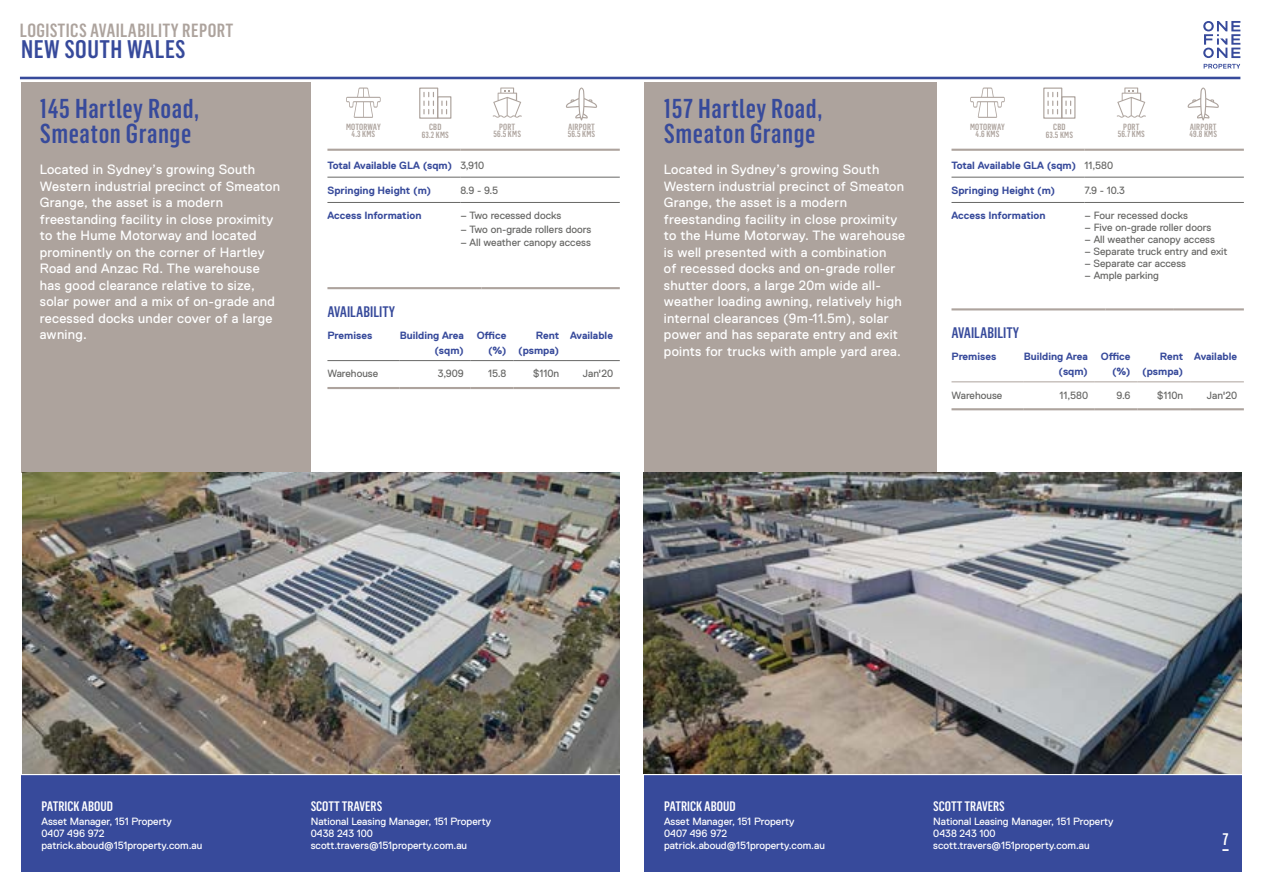
<style>
.page{position:relative;width:1263px;height:893px;background:#fff}
.page>*{position:absolute;margin:0;border:0;box-sizing:border-box;transform-origin:0 0}
.t1{font:500 26.85px/25.5px "Flama Condensed";letter-spacing:.02em;color:#374a9b}
.t2{font:500 25.05px "Flama Condensed";letter-spacing:.02em;color:#374a9b}
.t3{font:500 18.75px "Flama Condensed";letter-spacing:.02em;color:#ada39d}
.t4{font:500 16.5px "Flama Condensed";color:#fff}
.t5{font:500 15px "Flama Condensed";color:#374a9b}
.t6{font:13.5px/16.5px "Replica";letter-spacing:.02em;color:#fff}
.t7{font:500 13.5px "Flama Condensed";color:#fff}
.t8{font:10.5px/12px "Replica";color:#fff}
.t9{font:10.5px "Replica";color:#686866}
.t10{font:700 10.5px/15.3px "Replica";color:#374a9b;text-align:right}
.t11{font:500 8.85px/7.5px "Flama Condensed";letter-spacing:.02em;color:#ada39d;text-align:center}
.s1{font-weight:400;color:#686866}
</style>
<div class="page">
<div style="left:644px;top:775px;width:597px;height:97px;background:#374a9b"></div>
<div style="left:21px;top:82px;width:290px;height:391px;background:#ada39d"></div>
<div style="left:644px;top:82px;width:292px;height:391px;background:#ada39d"></div>
<div style="left:21px;top:775px;width:599px;height:97px;background:#374a9b"></div>
<hr style="left:20px;top:77px;width:1220px;height:2px;background:#374a9b">
<svg style="left:1204px;top:64px;width:36px;height:5px"></svg>
<svg style="left:1203px;top:21px;width:37px;height:37px"></svg>
<svg style="left:1222px;top:849px;width:6px;height:2px"></svg>
<img style="left:23px;top:472px;width:597px;height:301px">
<svg style="left:346px;top:88px;width:35px;height:30px"></svg>
<div style="left:419px;top:88px;width:19px;height:31px;border:1px solid #ada39d"></div>
<div style="left:437px;top:96px;width:14px;height:23px;border:1px solid #ada39d"></div>
<svg style="left:441px;top:101px;width:6px;height:13px"></svg>
<svg style="left:423px;top:92px;width:11px;height:22px"></svg>
<svg style="left:492px;top:88px;width:30px;height:30px"></svg>
<svg style="left:566px;top:88px;width:31px;height:32px"></svg>
<svg style="left:327px;top:176px;width:293px;height:1px"></svg>
<hr style="left:327px;top:177px;width:133px;height:1px;background:#686866">
<hr style="left:460px;top:177px;width:160px;height:1px;background:#686866">
<hr style="left:327px;top:202px;width:133px;height:1px;background:#686866">
<hr style="left:460px;top:202px;width:160px;height:1px;background:#686866">
<hr style="left:327px;top:149px;width:133px;height:2px;background:#ada39d">
<hr style="left:460px;top:149px;width:160px;height:2px;background:#ada39d">
<hr style="left:327px;top:287px;width:155px;height:2px;background:#ada39d">
<hr style="left:482px;top:287px;width:67px;height:2px;background:#ada39d">
<hr style="left:549px;top:287px;width:71px;height:2px;background:#ada39d">
<svg style="left:328px;top:361px;width:292px;height:1px"></svg>
<hr style="left:327px;top:360px;width:73px;height:1px;background:#686866">
<hr style="left:400px;top:360px;width:71px;height:1px;background:#686866">
<hr style="left:471px;top:360px;width:42px;height:1px;background:#686866">
<hr style="left:513px;top:360px;width:53px;height:1px;background:#686866">
<hr style="left:566px;top:360px;width:54px;height:1px;background:#686866">
<hr style="left:327px;top:387px;width:73px;height:2px;background:#ada39d">
<hr style="left:400px;top:387px;width:71px;height:2px;background:#ada39d">
<hr style="left:471px;top:387px;width:42px;height:2px;background:#ada39d">
<hr style="left:513px;top:387px;width:53px;height:2px;background:#ada39d">
<hr style="left:566px;top:387px;width:54px;height:2px;background:#ada39d">
<img style="left:644px;top:472px;width:597px;height:301px">
<svg style="left:970px;top:88px;width:35px;height:30px"></svg>
<div style="left:1043px;top:88px;width:19px;height:31px;border:1px solid #ada39d"></div>
<div style="left:1061px;top:96px;width:14px;height:23px;border:1px solid #ada39d"></div>
<svg style="left:1065px;top:101px;width:6px;height:13px"></svg>
<svg style="left:1047px;top:92px;width:11px;height:22px"></svg>
<svg style="left:1117px;top:88px;width:29px;height:30px"></svg>
<svg style="left:1187px;top:88px;width:32px;height:32px"></svg>
<svg style="left:951px;top:176px;width:293px;height:1px"></svg>
<hr style="left:951px;top:177px;width:133px;height:1px;background:#686866">
<hr style="left:1084px;top:177px;width:160px;height:1px;background:#686866">
<hr style="left:951px;top:202px;width:133px;height:1px;background:#686866">
<hr style="left:1084px;top:202px;width:160px;height:1px;background:#686866">
<hr style="left:951px;top:149px;width:133px;height:2px;background:#ada39d">
<hr style="left:1084px;top:149px;width:160px;height:2px;background:#ada39d">
<hr style="left:951px;top:308px;width:155px;height:2px;background:#ada39d">
<hr style="left:1106px;top:308px;width:67px;height:2px;background:#ada39d">
<hr style="left:1173px;top:308px;width:71px;height:2px;background:#ada39d">
<svg style="left:951px;top:381px;width:293px;height:1px"></svg>
<hr style="left:951px;top:382px;width:73px;height:1px;background:#ada39d">
<hr style="left:1024px;top:382px;width:71px;height:1px;background:#ada39d">
<hr style="left:1095px;top:382px;width:42px;height:1px;background:#ada39d">
<hr style="left:1137px;top:382px;width:53px;height:1px;background:#ada39d">
<hr style="left:1190px;top:382px;width:54px;height:1px;background:#ada39d">
<hr style="left:951px;top:408px;width:73px;height:2px;background:#ada39d">
<hr style="left:1024px;top:408px;width:71px;height:2px;background:#ada39d">
<hr style="left:1095px;top:408px;width:42px;height:2px;background:#ada39d">
<hr style="left:1137px;top:408px;width:53px;height:2px;background:#ada39d">
<hr style="left:1190px;top:408px;width:54px;height:2px;background:#ada39d">
<h3 class="t3" style="left:20px;top:19px;width:215px">LOGISTICS AVAILABILITY REPORT</h3>
<h2 class="t2" style="left:21px;top:33px;width:166px">NEW SOUTH WALES</h2>
<h1 class="t1" style="left:40px;top:95px;width:161px">145 Hartley Road,<br>Smeaton Grange</h1>
<p class="t6" style="left:40px;top:162px;width:242px">Located in Sydney’s growing South<br>Western industrial precinct of Smeaton<br>Grange, the asset is a modern freestanding facility in close proximity to the Hume Motorway and located prominently on the corner of Hartley<br>Road and Anzac Rd. The warehouse has good clearance relative to size, solar power and a mix of on-grade and recessed docks under cover of a large awning.</p>
<p class="t11" style="left:346px;top:122px;width:36px">MOTORWAY<br>4.3 KMS</p>
<p class="t11" style="left:422px;top:123px;width:29px">CBD<br>63.2 KMS</p>
<p class="t11" style="left:493px;top:123px;width:29px">PORT<br>56.5 KMS</p>
<p class="t11" style="left:568px;top:123px;width:29px;text-align:left">AIRPORT<br>56.5 KMS</p>
<p class="t10" style="left:327px;top:157px;width:158px">Total Available GLA (sqm) <span class="s1">3,910</span></p>
<p class="t10" style="left:327px;top:183px;width:105px">Springing Height (m)</p>
<p class="t9" style="left:460px;top:184px;width:40px">8.9 - 9.5</p>
<p class="t10" style="left:327px;top:208px;width:95px">Access Information</p>
<p class="t9" style="left:460px;top:210px;width:102px">– Two recessed docks</p>
<p class="t9" style="left:460px;top:223px;width:133px">– Two on-grade rollers doors</p>
<p class="t9" style="left:460px;top:237px;width:132px">– All weather canopy access</p>
<p class="t5" style="left:327px;top:302px;width:69px">AVAILABILITY</p>
<p class="t10" style="left:327px;top:327px;width:46px">Premises</p>
<p class="t10" style="left:400px;top:327px;width:66px">Building Area (sqm)</p>
<p class="t10" style="left:477px;top:327px;width:31px">Office (%)</p>
<p class="t10" style="left:518px;top:327px;width:43px">Rent (psmpa)</p>
<p class="t10" style="left:570px;top:327px;width:44px">Available</p>
<p class="t9" style="left:327px;top:368px;width:52px">Warehouse</p>
<p class="t9" style="left:438px;top:368px;width:28px">3,909</p>
<p class="t9" style="left:488px;top:368px;width:20px">15.8</p>
<p class="t9" style="left:533px;top:368px;width:28px">$110n</p>
<p class="t9" style="left:583px;top:368px;width:32px">Jan'20</p>
<h1 class="t1" style="left:664px;top:95px;width:160px">157 Hartley Road,<br>Smeaton Grange</h1>
<p class="t6" style="left:664px;top:162px;width:243px">Located in Sydney’s growing South Western industrial precinct of Smeaton Grange, the asset is a modern freestanding facility in close proximity to the Hume Motorway. The warehouse is well presented with a combination<br>of recessed docks and on-grade roller shutter doors, a large 20m wide all&shy;weather loading awning, relatively high internal clearances (9m-11.5m), solar power and has separate entry and exit points for trucks with ample yard area.</p>
<p class="t11" style="left:970px;top:122px;width:36px">MOTORWAY<br>4.6 KMS</p>
<p class="t11" style="left:1046px;top:123px;width:29px">CBD<br>63.5 KMS</p>
<p class="t11" style="left:1118px;top:123px;width:29px">PORT<br>56.7 KMS</p>
<p class="t11" style="left:1189px;top:123px;width:29px;text-align:left">AIRPORT<br>49.8 KMS</p>
<p class="t10" style="left:951px;top:157px;width:163px">Total Available GLA (sqm) <span class="s1">11,580</span></p>
<p class="t10" style="left:951px;top:183px;width:105px">Springing Height (m)</p>
<p class="t9" style="left:1084px;top:184px;width:42px">7.9 - 10.3</p>
<p class="t10" style="left:951px;top:208px;width:95px">Access Information</p>
<p class="t9" style="left:1084px;top:210px;width:105px">– Four recessed docks</p>
<p class="t9" style="left:1084px;top:222px;width:128px">– Five on-grade roller doors</p>
<p class="t9" style="left:1084px;top:234px;width:132px">– All weather canopy access</p>
<p class="t9" style="left:1084px;top:246px;width:145px">– Separate truck entry and exit</p>
<p class="t9" style="left:1084px;top:258px;width:103px">– Separate car access</p>
<p class="t9" style="left:1084px;top:270px;width:76px">– Ample parking</p>
<p class="t5" style="left:951px;top:323px;width:69px">AVAILABILITY</p>
<p class="t10" style="left:951px;top:348px;width:46px">Premises</p>
<p class="t10" style="left:1024px;top:348px;width:66px">Building Area (sqm)</p>
<p class="t10" style="left:1101px;top:348px;width:31px">Office (%)</p>
<p class="t10" style="left:1142px;top:348px;width:43px">Rent (psmpa)</p>
<p class="t10" style="left:1194px;top:348px;width:44px">Available</p>
<p class="t9" style="left:951px;top:389px;width:52px">Warehouse</p>
<p class="t9" style="left:1059px;top:389px;width:30px">11,580</p>
<p class="t9" style="left:1116px;top:389px;width:15px">9.6</p>
<p class="t9" style="left:1157px;top:389px;width:28px">$110n</p>
<p class="t9" style="left:1207px;top:389px;width:32px">Jan'20</p>
<p class="t7" style="left:41px;top:797px;width:73px">PATRICK ABOUD</p>
<p class="t8" style="left:41px;top:815px;width:162px">Asset Manager, 151 Property<br>0407 496 972 patrick.aboud@151property.com.au</p>
<p class="t7" style="left:311px;top:797px;width:73px">SCOTT TRAVERS</p>
<p class="t8" style="left:311px;top:815px;width:182px">National Leasing Manager, 151 Property<br>0438 243 100 scott.travers@151property.com.au</p>
<p class="t7" style="left:664px;top:797px;width:73px">PATRICK ABOUD</p>
<p class="t8" style="left:664px;top:815px;width:162px">Asset Manager, 151 Property<br>0407 496 972 patrick.aboud@151property.com.au</p>
<p class="t7" style="left:933px;top:797px;width:73px">SCOTT TRAVERS</p>
<p class="t8" style="left:933px;top:815px;width:182px">National Leasing Manager, 151 Property<br>0438 243 100 scott.travers@151property.com.au</p>
<p class="t4" style="left:1222px;top:829px;width:8px">7</p>
</div>
